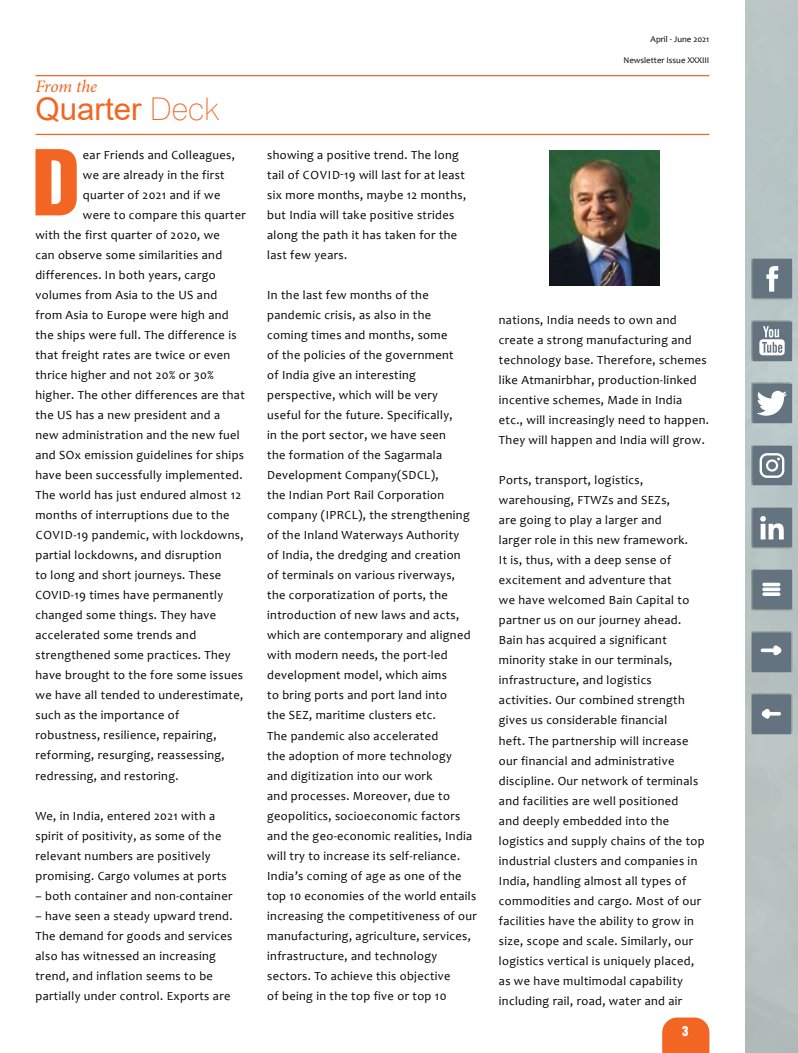
<style>
.page{position:relative;width:798px;height:1053px;background:#fff}
.page>*{position:absolute;margin:0;border:0;box-sizing:border-box;transform-origin:0 0}
.t1{font:82.88px "Helvetica Inserat";color:#f26522;scale:1.05 1}
.t2{font:31.25px "Arial";color:#f26522}
.t3{font:italic 17.5px "Minion Pro";letter-spacing:-.01em;color:#f26522}
.t4{font:12.5px/20px "Candara";letter-spacing:.03em;color:#000}
.t5{font:12.5px "Helvetica Inserat";color:#fff}
.t6{font:8.75px "Candara";color:#000}
.s1{font-family:"Swiss 721 BT";font-weight:100}
</style>
<div class="page">
<svg style="left:662px;top:1017px;width:47px;height:35px;background:#f27032"></svg>
<hr style="left:35px;top:75px;width:674px;height:1px;background:#f26522">
<hr style="left:35px;top:134px;width:674px;height:1px;background:#f26522">
<img style="left:549px;top:150px;width:110px;height:135px">
<svg style="left:745px;top:0;width:53px;height:1052px;background:#a9b5b7"></svg>
<h3 class="t3" style="left:35px;top:74px;width:63px">From the</h3>
<h2 class="t2" style="left:35px;top:88px;width:185px">Quarter <span class="s1">Deck</span></h2>
<h1 class="t1" style="left:32px;top:133px;width:48px">D</h1>
<p class="t4" style="left:83px;top:145px;width:154px">ear Friends and Colleagues,</p>
<p class="t4" style="left:83px;top:165px;width:143px">we are already in the first</p>
<p class="t4" style="left:83px;top:185px;width:139px">quarter of 2021 and if we</p>
<p class="t4" style="left:83px;top:205px;width:164px">were to compare this quarter</p>
<p class="t4" style="left:35px;top:225px;width:186px">with the first quarter of 2020, we</p>
<p class="t4" style="left:35px;top:245px;width:188px">can observe some similarities and</p>
<p class="t4" style="left:35px;top:265px;width:182px">differences. In both years, cargo</p>
<p class="t4" style="left:35px;top:285px;width:183px">volumes from Asia to the US and</p>
<p class="t4" style="left:35px;top:305px;width:195px">from Asia to Europe were high and</p>
<p class="t4" style="left:35px;top:325px;width:203px">the ships were full. The difference is</p>
<p class="t4" style="left:35px;top:345px;width:196px">that freight rates are twice or even</p>
<p class="t4" style="left:35px;top:365px;width:180px">thrice higher and not 20% or 30%</p>
<p class="t4" style="left:35px;top:385px;width:211px">higher. The other differences are that</p>
<p class="t4" style="left:35px;top:405px;width:186px">the US has a new president and a</p>
<p class="t4" style="left:35px;top:425px;width:206px">new administration and the new fuel</p>
<p class="t4" style="left:35px;top:445px;width:210px">and SOx emission guidelines for ships</p>
<p class="t4" style="left:35px;top:465px;width:208px">have been successfully implemented.</p>
<p class="t4" style="left:35px;top:485px;width:207px">The world has just endured almost 12</p>
<p class="t4" style="left:35px;top:505px;width:195px">months of interruptions due to the</p>
<p class="t4" style="left:36px;top:525px;width:209px">COVID-19 pandemic, with lockdowns,</p>
<p class="t4" style="left:35px;top:545px;width:187px">partial lockdowns, and disruption</p>
<p class="t4" style="left:35px;top:565px;width:187px">to long and short journeys. These</p>
<p class="t4" style="left:35px;top:585px;width:189px">COVID-19 times have permanently</p>
<p class="t4" style="left:35px;top:605px;width:182px">changed some things. They have</p>
<p class="t4" style="left:35px;top:625px;width:162px">accelerated some trends and</p>
<p class="t4" style="left:35px;top:645px;width:197px">strengthened some practices. They</p>
<p class="t4" style="left:35px;top:665px;width:209px">have brought to the fore some issues</p>
<p class="t4" style="left:35px;top:685px;width:209px">we have all tended to underestimate,</p>
<p class="t4" style="left:35px;top:705px;width:145px">such as the importance of</p>
<p class="t4" style="left:35px;top:725px;width:182px">robustness, resilience, repairing,</p>
<p class="t4" style="left:35px;top:745px;width:191px">reforming, resurging, reassessing,</p>
<p class="t4" style="left:35px;top:765px;width:144px">redressing, and restoring.</p>
<p class="t4" style="left:35px;top:805px;width:193px">We, in India, entered 2021 with a spirit of positivity, as some of the relevant numbers are positively promising. Cargo volumes at ports</p>
<p class="t4" style="left:35px;top:885px;width:198px">– both container and non-container</p>
<p class="t4" style="left:35px;top:905px;width:198px">– have seen a steady upward trend.<br>The demand for goods and services also has witnessed an increasing trend, and inflation seems to be partially under control. Exports are</p>
<p class="t4" style="left:267px;top:145px;width:200px">showing a positive trend. The long tail of COVID-19 will last for at least six more months, maybe 12 months, but India will take positive strides along the path it has taken for the last few years.</p>
<p class="t4" style="left:267px;top:285px;width:211px">In the last few months of the pandemic crisis, as also in the<br>coming times and months, some<br>of the policies of the government<br>of India give an interesting perspective, which will be very<br>useful for the future. Specifically,<br>in the port sector, we have seen<br>the formation of the Sagarmala Development Company(SDCL),<br>the Indian Port Rail Corporation company (IPRCL), the strengthening of the Inland Waterways Authority<br>of India, the dredging and creation<br>of terminals on various riverways,<br>the corporatization of ports, the introduction of new laws and acts, which are contemporary and aligned with modern needs, the port-led development model, which aims<br>to bring ports and port land into<br>the SEZ, maritime clusters etc.<br>The pandemic also accelerated<br>the adoption of more technology<br>and digitization into our work<br>and processes. Moreover, due to geopolitics, socioeconomic factors and the geo-economic realities, India will try to increase its self-reliance.<br>India’s coming of age as one of the top 10 economies of the world entails increasing the competitiveness of our manufacturing, agriculture, services, infrastructure, and technology sectors. To achieve this objective<br>of being in the top five or top 10</p>
<p class="t6" style="left:650px;top:33px;width:60px">April - June 2021</p>
<p class="t6" style="left:623px;top:54px;width:87px">Newsletter Issue XXXIII</p>
<p class="t4" style="left:498px;top:310px;width:211px">nations, India needs to own and create a strong manufacturing and technology base. Therefore, schemes like Atmanirbhar, production-linked incentive schemes, Made in India etc., will increasingly need to happen.<br>They will happen and India will grow.</p>
<p class="t4" style="left:498px;top:470px;width:207px">Ports, transport, logistics, warehousing, FTWZs and SEZs,<br>are going to play a larger and<br>larger role in this new framework.<br>It is, thus, with a deep sense of excitement and adventure that<br>we have welcomed Bain Capital to partner us on our journey ahead.<br>Bain has acquired a significant minority stake in our terminals, infrastructure, and logistics activities. Our combined strength gives us considerable financial<br>heft. The partnership will increase our financial and administrative discipline. Our network of terminals and facilities are well positioned<br>and deeply embedded into the logistics and supply chains of the top industrial clusters and companies in India, handling almost all types of commodities and cargo. Most of our facilities have the ability to grow in size, scope and scale. Similarly, our logistics vertical is uniquely placed, as we have multimodal capability including rail, road, water and air</p>
<p class="t5" style="left:682px;top:1023px;width:8px">3</p>
</div>
